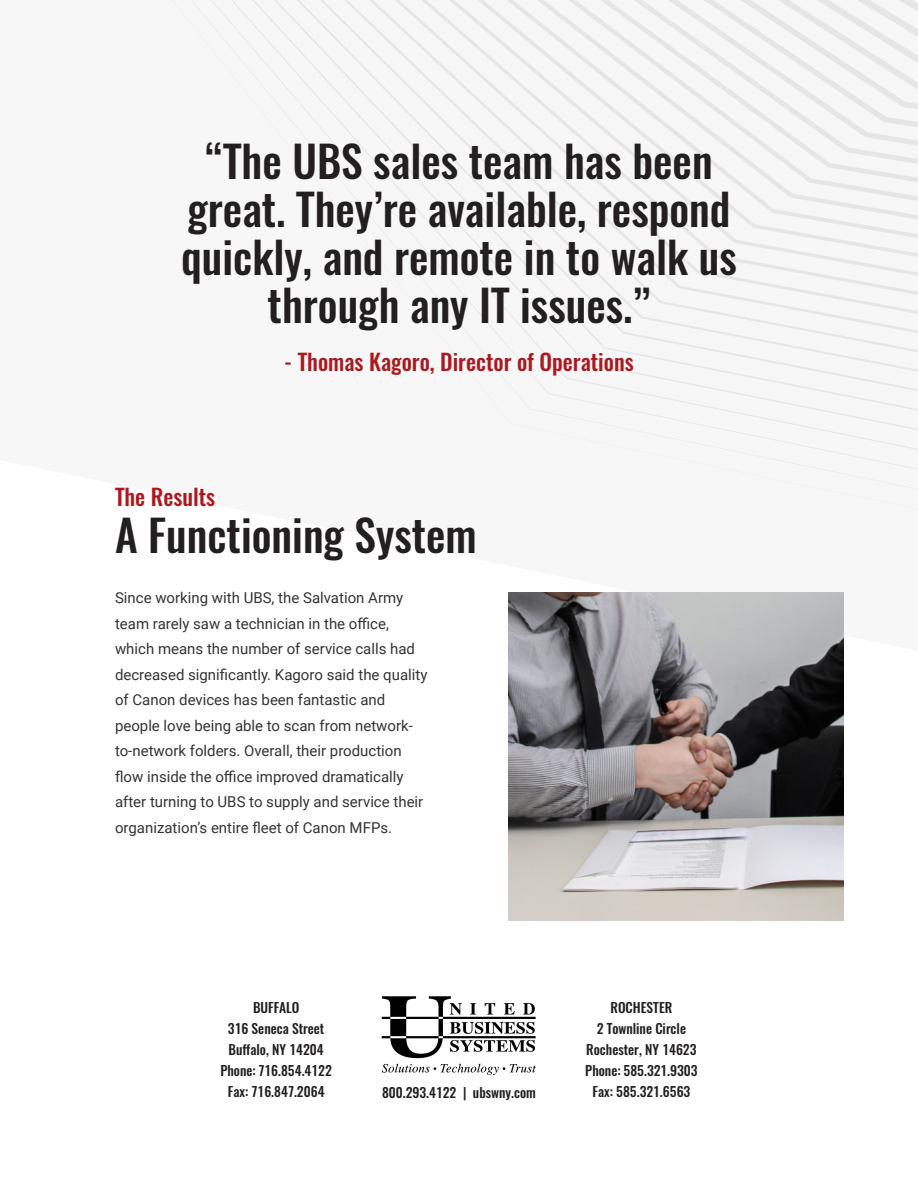
<style>
.page{position:relative;width:918px;height:1188px;background:#fff}
.page>*{position:absolute;margin:0;border:0;box-sizing:border-box;transform-origin:0 0}
.t1{font:500 43.5px/48px "Oswald";color:#231f20;text-align:center}
.t2{font:500 22.5px "Oswald";color:#a91b20}
.t3{font:15px/25.5px "Roboto";color:#323332}
.t4{font:500 13.5px/21px "Oswald";color:#231f20;text-align:center}
</style>
<div class="page">
<svg style="left:352px;top:0;width:566px;height:510px"></svg>
<img style="left:509px;top:592px;width:334px;height:329px">
<img style="left:381px;top:996px;width:155px;height:79px">
<h1 class="t1" style="left:181px;top:140px;width:557px">“The UBS sales team has been great. They’re available, respond quickly, and remote in to walk us through any IT issues.”</h1>
<h2 class="t2" style="left:284px;top:350px;width:351px">- Thomas Kagoro, Director of Operations</h2>
<h2 class="t2" style="left:115px;top:485px;width:102px">The Results</h2>
<h1 class="t1" style="left:115px;top:514px;width:363px">A Functioning System</h1>
<p class="t3" style="left:115px;top:585px;width:314px">Since working with UBS, the Salvation Army team rarely saw a technician in the office, which means the number of service calls had decreased significantly. Kagoro said the quality of Canon devices has been fantastic and people love being able to scan from network&shy;to-network folders. Overall, their production flow inside the office improved dramatically after turning to UBS to supply and service their organization’s entire fleet of Canon MFPs.</p>
<p class="t4" style="left:220px;top:998px;width:113px">BUFFALO<br>316 Seneca Street<br>Buffalo, NY 14204<br>Phone: 716.854.4122<br>Fax: 716.847.2064</p>
<p class="t4" style="left:585px;top:998px;width:114px">ROCHESTER<br>2 Townline Circle<br>Rochester, NY 14623<br>Phone: 585.321.9303<br>Fax: 585.321.6563</p>
<p class="t4" style="left:382px;top:1083px;width:155px">800.293.4122 | ubswny.com</p>
</div>
